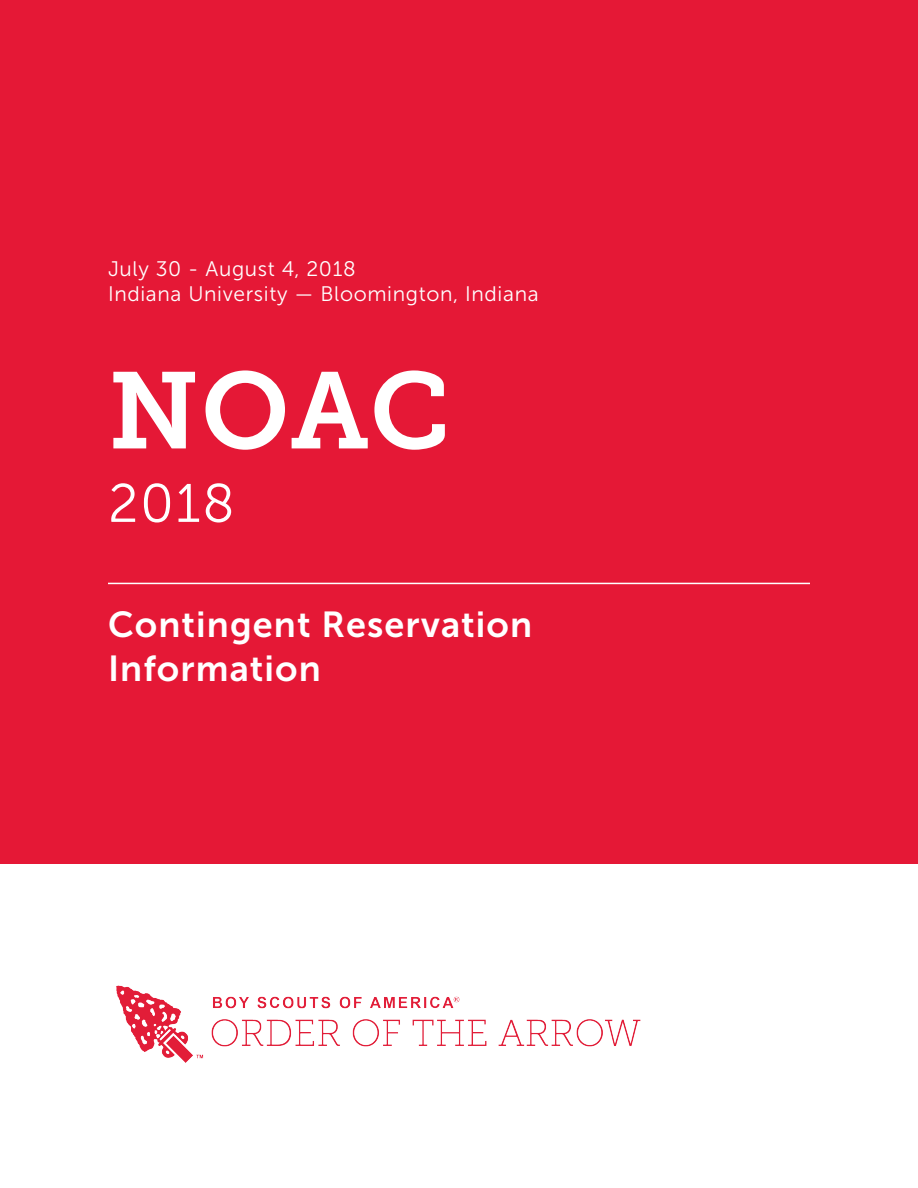
<style>
.page{position:relative;width:918px;height:1188px;background:#fff}
.page>*{position:absolute;margin:0;border:0;box-sizing:border-box;transform-origin:0 0}
.t1{font:108px "Museo Slab 700";color:#fff}
.t2{font:54px "Museo Sans 300";color:#fff}
.t3{font:36px "Museo Sans 700";letter-spacing:.03em;color:#fff}
.t4{font:21px "Museo Sans 300";letter-spacing:.03em;color:#fff}
</style>
<div class="page">
<div style="left:0;top:0;width:918px;height:864px;background:#e51836"></div>
<hr style="left:108px;top:583px;width:702px;height:1px;background:#fff">
<img style="left:116px;top:985px;width:525px;height:78px">
<p class="t4" style="left:108px;top:257px;width:249px">July 30 - August 4, 2018</p>
<p class="t4" style="left:108px;top:283px;width:432px">Indiana University — Bloomington, Indiana</p>
<p class="t1" style="left:108px;top:350px;width:344px">NOAC</p>
<p class="t2" style="left:108px;top:474px;width:128px">2018</p>
<p class="t3" style="left:108px;top:605px;width:426px">Contingent Reservation</p>
<p class="t3" style="left:108px;top:648px;width:214px">Information</p>
</div>
